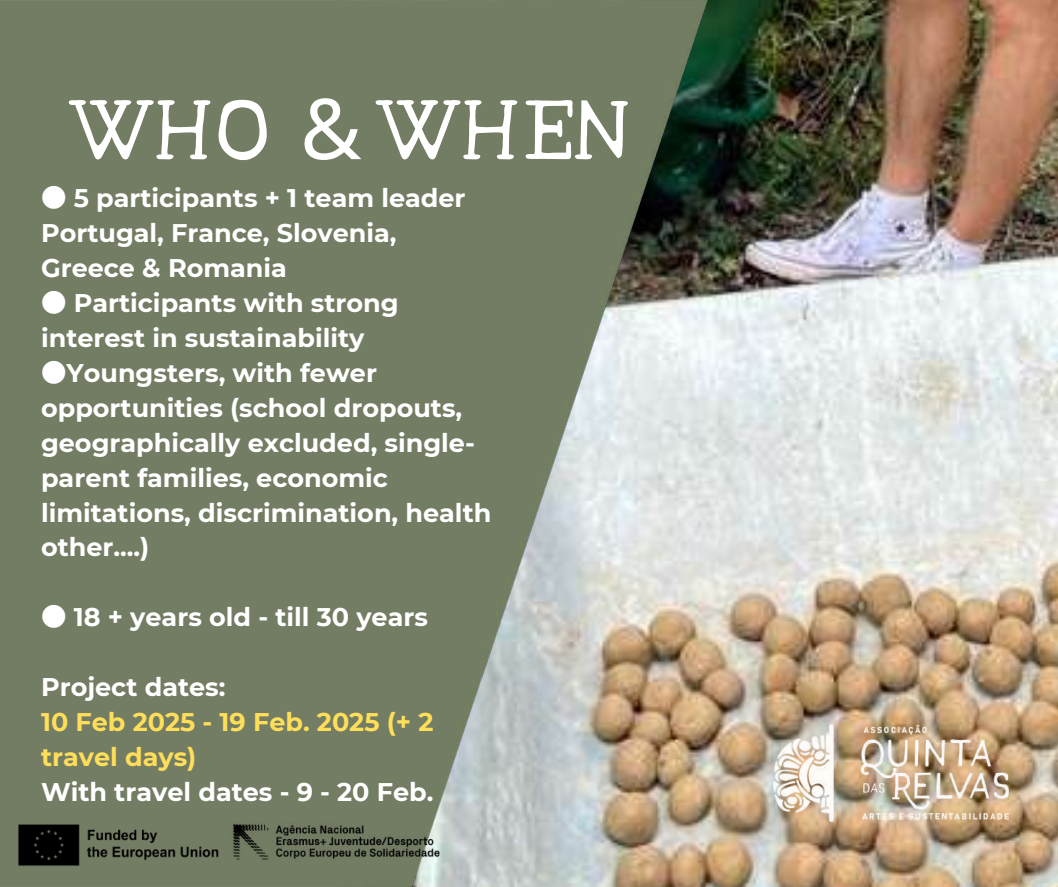
<style>
.page{position:relative;width:1058px;height:887px;background:#fff}
.page>*{position:absolute;margin:0;border:0;box-sizing:border-box;transform-origin:0 0}
.t1{font:84px "Talisman Free";letter-spacing:-.075em;color:#fff}
.t2{font:700 25.5px/34.8px "Montserrat";color:#fff}
.t3{font:700 25.5px/34.8px "Montserrat";color:#ffde59}
.s1{font-family:"Noto Sans"}
.s2{font-family:"Noto Sans CJ Ksc"}
</style>
<div class="page">
<img style="left:722px;top:0;width:336px;height:886px">
<img style="left:0;top:0;width:722px;height:886px">
<img style="left:16px;top:821px;width:210px;height:47px">
<img style="left:226px;top:816px;width:221px;height:51px">
<img style="left:773px;top:724px;width:237px;height:97px">
<h1 class="t1" style="left:75px;top:96px;width:568px">WHO <span class="s1">&amp;</span> WHEN</h1>
<p class="t2" style="left:41px;top:181px;width:426px"><span class="s2">●</span> 5 participants + 1 team leader<br>Portugal, France, Slovenia,<br>Greece &amp; Romania</p>
<p class="t2" style="left:41px;top:285px;width:359px"><span class="s2">●</span> Participants with strong interest in sustainability</p>
<p class="t2" style="left:41px;top:355px;width:452px"><span class="s2">●</span>Youngsters, with fewer opportunities (school dropouts, geographically excluded, single&shy;parent families, economic limitations, discrimination, health other....)</p>
<p class="t2" style="left:41px;top:599px;width:388px"><span class="s2">●</span> 18 + years old - till 30 years</p>
<p class="t2" style="left:41px;top:669px;width:186px">Project dates:</p>
<p class="t3" style="left:41px;top:704px;width:394px">10 Feb 2025 - 19 Feb. 2025 (+ 2 travel days)</p>
<p class="t2" style="left:41px;top:774px;width:394px">With travel dates - 9 - 20 Feb.</p>
</div>
